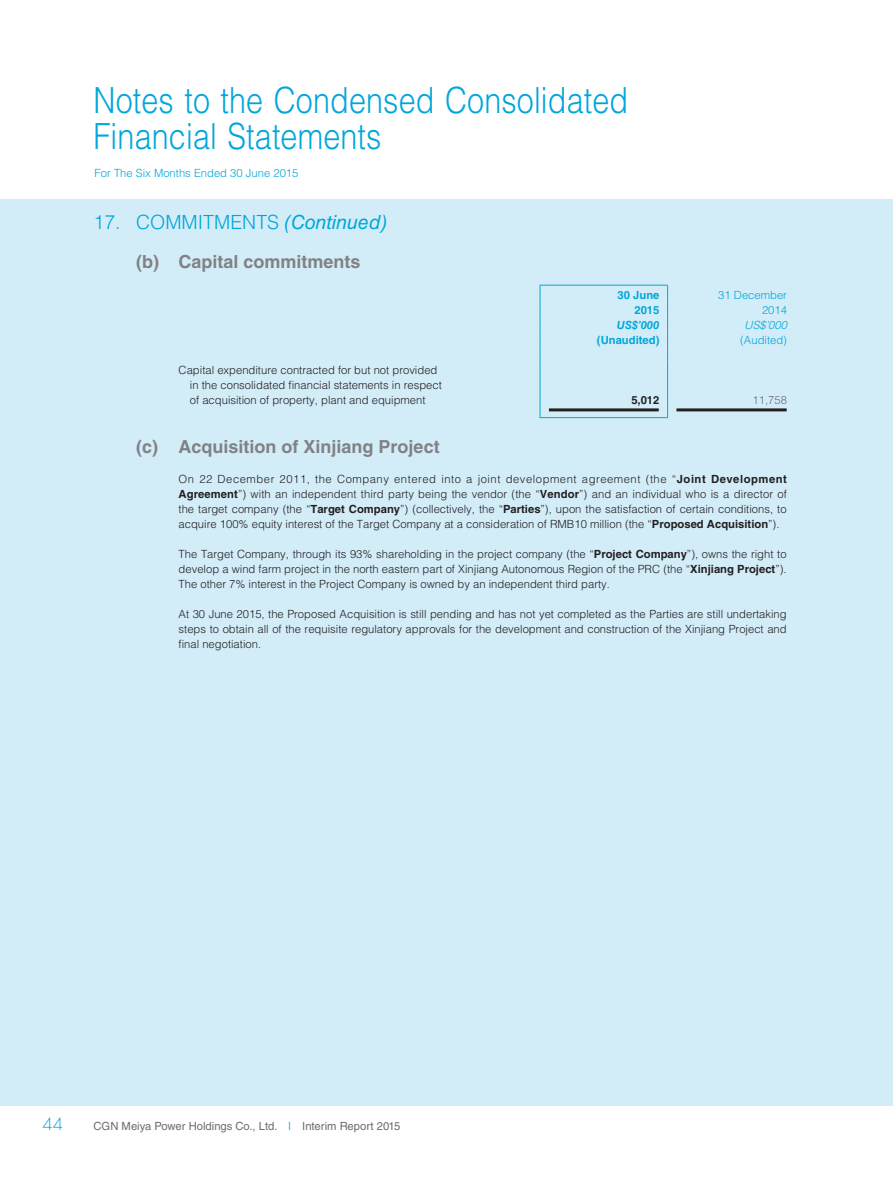
<style>
.page{position:relative;width:893px;height:1191px;background:#fff}
.page>*{position:absolute;margin:0;border:0;box-sizing:border-box;transform-origin:0 0}
.t1{font:300 36px/36px "Helvetica LT Std";letter-spacing:.005em;color:#00a6db;scale:.85 1}
.t2{font:300 19.5px "Helvetica LT Std";color:#00a6db}
.t3{font:700 18px "Helvetica LT Std";color:#808285}
.t4{font:300 16.5px "Futura Std";color:#00a6db}
.t5{font:300 11.25px/15px "Helvetica LT Std";color:#231f20;text-align:justify}
.t6{font:300 11.25px "Helvetica LT Std";color:#00a6db}
.t7{font:11.25px "Helvetica LT Std";color:#6c6d70}
.t8{font:700 11.25px "Helvetica LT Std";color:#00a6db}
.t9{font:italic 700 11.25px "Helvetica LT Std";color:#00a6db}
.t10{font:italic 300 11.25px "Helvetica LT Std";color:#00a6db}
.t11{font:300 11.25px "Helvetica LT Std";color:#6c6d70}
.t12{font:700 11.25px "Helvetica LT Std";color:#231f20}
.s1{font-weight:400;font-style:italic}
.s2{font-weight:700}
.s3{color:#00a6db}
</style>
<div class="page">
<div style="left:0;top:200px;width:893px;height:906px;background:#d3edf8"></div>
<hr style="left:540px;top:285px;width:128px;height:1px;background:#00a6db">
<svg style="left:540px;top:285px;width:1px;height:75px"></svg>
<svg style="left:667px;top:285px;width:1px;height:75px"></svg>
<hr style="left:540px;top:360px;width:1px;height:45px;background:#00a6db">
<hr style="left:667px;top:360px;width:1px;height:45px;background:#00a6db">
<svg style="left:540px;top:405px;width:1px;height:12px"></svg>
<svg style="left:667px;top:405px;width:1px;height:12px"></svg>
<hr style="left:540px;top:417px;width:128px;height:1px;background:#00a6db">
<hr style="left:549px;top:408px;width:110px;height:3px;background:#231f20">
<hr style="left:676px;top:408px;width:111px;height:3px;background:#231f20">
<h1 class="t1" style="left:94px;top:82px;width:631px">Notes to the Condensed Consolidated<br>Financial Statements</h1>
<p class="t6" style="left:95px;top:166px;width:205px">For The Six Months Ended 30 June 2015</p>
<h2 class="t2" style="left:94px;top:210px;width:295px">17. COMMITMENTS <span class="s1">(Continued)</span></h2>
<h3 class="t3" style="left:136px;top:250px;width:226px">(b) Capital commitments</h3>
<p class="t5" style="left:190px;top:362px;width:253px;text-align:left;text-indent:-11px">Capital expenditure contracted for but not provided in the consolidated financial statements in respect of acquisition of property, plant and equipment</p>
<p class="t8" style="left:618px;top:288px;width:43px">30 June</p>
<p class="t6" style="left:718px;top:288px;width:70px">31 December</p>
<p class="t8" style="left:634px;top:303px;width:27px">2015</p>
<p class="t6" style="left:762px;top:303px;width:27px">2014</p>
<p class="t9" style="left:617px;top:318px;width:44px">US$’000</p>
<p class="t10" style="left:744px;top:318px;width:44px">US$’000</p>
<p class="t8" style="left:597px;top:333px;width:64px">(Unaudited)</p>
<p class="t6" style="left:740px;top:333px;width:48px">(Audited)</p>
<p class="t12" style="left:631px;top:393px;width:30px">5,012</p>
<p class="t11" style="left:753px;top:393px;width:36px">11,758</p>
<h3 class="t3" style="left:136px;top:436px;width:305px">(c) Acquisition of Xinjiang Project</h3>
<p class="t5" style="left:179px;top:471px;width:610px">On 22 December 2011, the Company entered into a joint development agreement (the “<span class="s2">Joint Development Agreement</span>”) with an independent third party being the vendor (the “<span class="s2">Vendor</span>”) and an individual who is a director of the target company (the “<span class="s2">Target Company</span>”) (collectively, the “<span class="s2">Parties</span>”), upon the satisfaction of certain conditions, to acquire 100% equity interest of the Target Company at a consideration of RMB10 million (the “<span class="s2">Proposed Acquisition</span>”).</p>
<p class="t5" style="left:179px;top:546px;width:609px">The Target Company, through its 93% shareholding in the project company (the “<span class="s2">Project Company</span>”), owns the right to develop a wind farm project in the north eastern part of Xinjiang Autonomous Region of the PRC (the “<span class="s2">Xinjiang Project</span>”).<br>The other 7% interest in the Project Company is owned by an independent third party.</p>
<p class="t5" style="left:179px;top:606px;width:610px">At 30 June 2015, the Proposed Acquisition is still pending and has not yet completed as the Parties are still undertaking steps to obtain all of the requisite regulatory approvals for the development and construction of the Xinjiang Project and final negotiation.</p>
<h3 class="t4" style="left:43px;top:1114px;width:22px">44</h3>
<p class="t7" style="left:94px;top:1119px;width:309px">CGN Meiya Power Holdings Co., Ltd. <span class="s3">|</span> Interim Report 2015</p>
</div>
